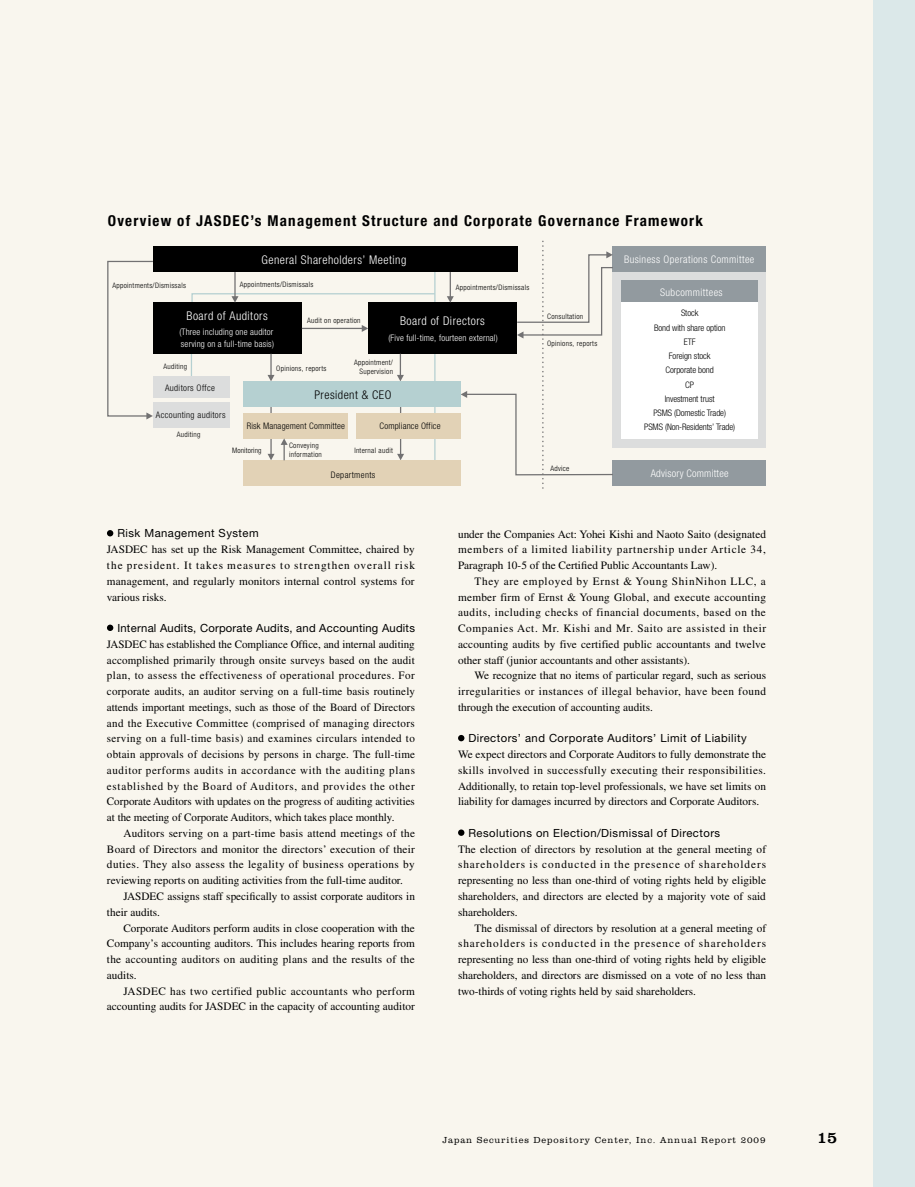
<style>
.page{position:relative;width:915px;height:1187px;background:#fff}
.page>*{position:absolute;margin:0;border:0;box-sizing:border-box;transform-origin:0 0}
.t1{font:16.5px "Clarendon BT";color:#000}
.t2{font:700 condensed 15px "Helvetica Neue";letter-spacing:.08em;color:#000}
.t3{font:300 condensed 12px "Helvetica Neue";letter-spacing:.04em;color:#fff}
.t4{font:300 condensed 12px "Helvetica Neue";letter-spacing:.04em;color:#000}
.t5{font:11.25px/15.8px "Times";color:#000;text-align:justify}
.t6{font:11.25px "Helvetica Neue";letter-spacing:.04em;color:#000}
.t7{font:11.25px "Helvetica Neue";letter-spacing:.02em;color:#000}
.t8{font:300 condensed 10.5px "Helvetica Neue";letter-spacing:.04em;color:#fff}
.t9{font:300 condensed 10.5px "Helvetica Neue";letter-spacing:.02em;color:#fff}
.t10{font:300 condensed 9px/14.2px "Helvetica Neue";letter-spacing:-.005em;color:#000;text-align:center}
.t11{font:300 condensed 9px/12px "Helvetica Neue";letter-spacing:.02em;color:#fff}
.t12{font:300 9px "Clarendon BT";letter-spacing:.1em;color:#000}
.t13{font:300 condensed 9px "Helvetica Neue";letter-spacing:.04em;color:#000}
.t14{font:300 condensed 9px "Helvetica Neue";letter-spacing:.02em;color:#000}
.t15{font:300 condensed 7.5px/9px "Helvetica Neue";letter-spacing:.04em;color:#000}
.t16{font:300 condensed 7.5px "Helvetica Neue";letter-spacing:.02em;color:#000}
</style>
<div class="page">
<div style="left:872px;top:0;width:42px;height:1186px;background:#dbe8e9"></div>
<div style="left:0;top:0;width:872px;height:1186px;background:#f9f6ee"></div>
<hr style="left:270px;top:407px;width:1px;height:49px;background:#727172">
<svg style="left:267px;top:454px;width:7px;height:6px"></svg>
<div style="left:244px;top:413px;width:104px;height:25px;background:#e2d2b6"></div>
<hr style="left:434px;top:354px;width:1px;height:106px;background:#b5d0d1">
<hr style="left:400px;top:407px;width:1px;height:49px;background:#727172">
<svg style="left:397px;top:454px;width:7px;height:6px"></svg>
<svg style="left:107px;top:260px;width:47px;height:159px"></svg>
<div style="left:244px;top:460px;width:216px;height:26px;background:#e2d2b6"></div>
<div style="left:612px;top:460px;width:153px;height:26px;background:#929a9f"></div>
<div style="left:356px;top:413px;width:104px;height:25px;background:#e2d2b6"></div>
<div style="left:612px;top:246px;width:153px;height:26px;background:#929a9f"></div>
<div style="left:612px;top:272px;width:153px;height:175px;background:#dcdddd"></div>
<div style="left:621px;top:280px;width:136px;height:22px;background:#929a9f"></div>
<div style="left:621px;top:302px;width:136px;height:137px;background:#fff"></div>
<svg style="left:191px;top:354px;width:1px;height:23px"></svg>
<div style="left:153px;top:377px;width:76px;height:21px;background:#dcdddd"></div>
<div style="left:153px;top:402px;width:76px;height:25px;background:#dcdddd"></div>
<div style="left:153px;top:246px;width:364px;height:26px;background:#000"></div>
<div style="left:368px;top:303px;width:149px;height:51px;background:#000"></div>
<div style="left:153px;top:303px;width:149px;height:51px;background:#000"></div>
<svg style="left:280px;top:438px;width:7px;height:22px"></svg>
<hr style="left:302px;top:328px;width:62px;height:1px;background:#727172">
<svg style="left:361px;top:325px;width:7px;height:7px"></svg>
<svg style="left:267px;top:354px;width:7px;height:27px"></svg>
<hr style="left:399px;top:354px;width:2px;height:23px;background:#727172">
<svg style="left:397px;top:375px;width:7px;height:6px"></svg>
<div style="left:244px;top:381px;width:216px;height:26px;background:#b5d0d1"></div>
<svg style="left:191px;top:272px;width:245px;height:31px"></svg>
<hr style="left:449px;top:272px;width:2px;height:27px;background:#727172">
<svg style="left:446px;top:296px;width:7px;height:7px"></svg>
<svg style="left:460px;top:241px;width:154px;height:248px"></svg>
<svg style="left:107px;top:530px;width:6px;height:6px"></svg>
<div style="left:107px;top:624px;width:6px;height:7px;background:#000;border-radius:50%"></div>
<svg style="left:458px;top:735px;width:6px;height:6px"></svg>
<svg style="left:458px;top:829px;width:6px;height:6px"></svg>
<h2 class="t2" style="left:108px;top:211px;width:596px">Overview of JASDEC’s Management Structure and Corporate Governance Framework</h2>
<p class="t3" style="left:261px;top:253px;width:146px">General Shareholders’ Meeting</p>
<p class="t15" style="left:112px;top:281px;width:75px">Appointments/Dismissals</p>
<p class="t15" style="left:240px;top:280px;width:75px">Appointments/Dismissals</p>
<p class="t15" style="left:455px;top:283px;width:75px">Appointments/Dismissals</p>
<p class="t3" style="left:186px;top:308px;width:83px">Board of Auditors</p>
<p class="t11" style="left:179px;top:326px;width:96px">(Three including one auditor serving on a full-time basis)</p>
<p class="t3" style="left:400px;top:314px;width:86px">Board of Directors</p>
<p class="t11" style="left:388px;top:332px;width:111px">(Five full-time, fourteen external)</p>
<p class="t15" style="left:307px;top:315px;width:55px">Audit on operation</p>
<p class="t15" style="left:354px;top:357px;width:40px;text-align:right">Appointment/<br>Supervision</p>
<p class="t15" style="left:163px;top:362px;width:25px">Auditing</p>
<p class="t15" style="left:276px;top:364px;width:52px">Opinions, reports</p>
<p class="t13" style="left:165px;top:382px;width:51px">Auditors Offce</p>
<p class="t13" style="left:156px;top:409px;width:71px">Accounting auditors</p>
<p class="t15" style="left:177px;top:429px;width:25px">Auditing</p>
<p class="t4" style="left:314px;top:387px;width:78px">President &amp; CEO</p>
<p class="t14" style="left:246px;top:420px;width:100px">Risk Management Committee</p>
<p class="t14" style="left:379px;top:420px;width:62px">Compliance Office</p>
<p class="t16" style="left:232px;top:446px;width:31px">Monitoring</p>
<p class="t15" style="left:289px;top:440px;width:34px">Conveying information</p>
<p class="t15" style="left:354px;top:446px;width:40px">Internal audit</p>
<p class="t15" style="left:547px;top:311px;width:38px">Consultation</p>
<p class="t15" style="left:547px;top:339px;width:52px">Opinions, reports</p>
<p class="t8" style="left:623px;top:253px;width:132px">Business Operations Committee</p>
<p class="t8" style="left:659px;top:286px;width:64px">Subcommittees</p>
<p class="t10" style="left:644px;top:306px;width:92px">Stock<br>Bond with share option<br>ETF<br>Foreign stock<br>Corporate bond<br>CP<br>Investment trust<br>PSMS (Domestic Trade)<br>PSMS (Non-Residents’ Trade)</p>
<p class="t15" style="left:550px;top:464px;width:20px">Advice</p>
<p class="t13" style="left:331px;top:469px;width:46px">Departments</p>
<p class="t9" style="left:650px;top:467px;width:79px">Advisory Committee</p>
<p class="t6" style="left:117px;top:526px;width:143px">Risk Management System</p>
<p class="t5" style="left:107px;top:541px;width:309px">JASDEC has set up the Risk Management Committee, chaired by the president. It takes measures to strengthen overall risk management, and regularly monitors internal control systems for various risks.</p>
<p class="t7" style="left:117px;top:621px;width:299px">Internal Audits, Corporate Audits, and Accounting Audits</p>
<p class="t5" style="left:107px;top:636px;width:309px">JASDEC has established the Compliance Office, and internal auditing accomplished primarily through onsite surveys based on the audit plan, to assess the effectiveness of operational procedures. For corporate audits, an auditor serving on a full-time basis routinely attends important meetings, such as those of the Board of Directors and the Executive Committee (comprised of managing directors serving on a full-time basis) and examines circulars intended to obtain approvals of decisions by persons in charge. The full-time auditor performs audits in accordance with the auditing plans established by the Board of Auditors, and provides the other Corporate Auditors with updates on the progress of auditing activities at the meeting of Corporate Auditors, which takes place monthly.</p>
<p class="t5" style="left:107px;top:825px;width:309px;text-indent:16px">Auditors serving on a part-time basis attend meetings of the Board of Directors and monitor the directors’ execution of their duties. They also assess the legality of business operations by reviewing reports on auditing activities from the full-time auditor.</p>
<p class="t5" style="left:107px;top:888px;width:309px;text-indent:16px">JASDEC assigns staff specifically to assist corporate auditors in their audits.</p>
<p class="t5" style="left:107px;top:919px;width:309px;text-indent:16px">Corporate Auditors perform audits in close cooperation with the Company’s accounting auditors. This includes hearing reports from the accounting auditors on auditing plans and the results of the audits.</p>
<p class="t5" style="left:107px;top:982px;width:309px;text-align:right">JASDEC has two certified public accountants who perform accounting audits for JASDEC in the capacity of accounting auditor</p>
<p class="t5" style="left:458px;top:526px;width:309px">under the Companies Act: Yohei Kishi and Naoto Saito (designated members of a limited liability partnership under Article 34, Paragraph 10-5 of the Certified Public Accountants Law).</p>
<p class="t5" style="left:458px;top:573px;width:309px;text-indent:16px">They are employed by Ernst &amp; Young ShinNihon LLC, a member firm of Ernst &amp; Young Global, and execute accounting audits, including checks of financial documents, based on the Companies Act. Mr. Kishi and Mr. Saito are assisted in their accounting audits by five certified public accountants and twelve other staff (junior accountants and other assistants).</p>
<p class="t5" style="left:458px;top:667px;width:309px;text-indent:16px">We recognize that no items of particular regard, such as serious irregularities or instances of illegal behavior, have been found through the execution of accounting audits.</p>
<p class="t6" style="left:468px;top:731px;width:280px">Directors’ and Corporate Auditors’ Limit of Liability</p>
<p class="t5" style="left:458px;top:746px;width:309px">We expect directors and Corporate Auditors to fully demonstrate the skills involved in successfully executing their responsibilities.<br>Additionally, to retain top-level professionals, we have set limits on liability for damages incurred by directors and Corporate Auditors.</p>
<p class="t6" style="left:468px;top:825px;width:253px">Resolutions on Election/Dismissal of Directors</p>
<p class="t5" style="left:458px;top:841px;width:309px">The election of directors by resolution at the general meeting of shareholders is conducted in the presence of shareholders representing no less than one-third of voting rights held by eligible shareholders, and directors are elected by a majority vote of said shareholders.</p>
<p class="t5" style="left:458px;top:919px;width:309px;text-indent:16px">The dismissal of directors by resolution at a general meeting of shareholders is conducted in the presence of shareholders representing no less than one-third of voting rights held by eligible shareholders, and directors are dismissed on a vote of no less than two-thirds of voting rights held by said shareholders.</p>
<p class="t12" style="left:442px;top:1133px;width:324px">Japan Securities Depository Center, Inc. Annual Report 2009</p>
<h1 class="t1" style="left:816px;top:1126px;width:22px">15</h1>
</div>
